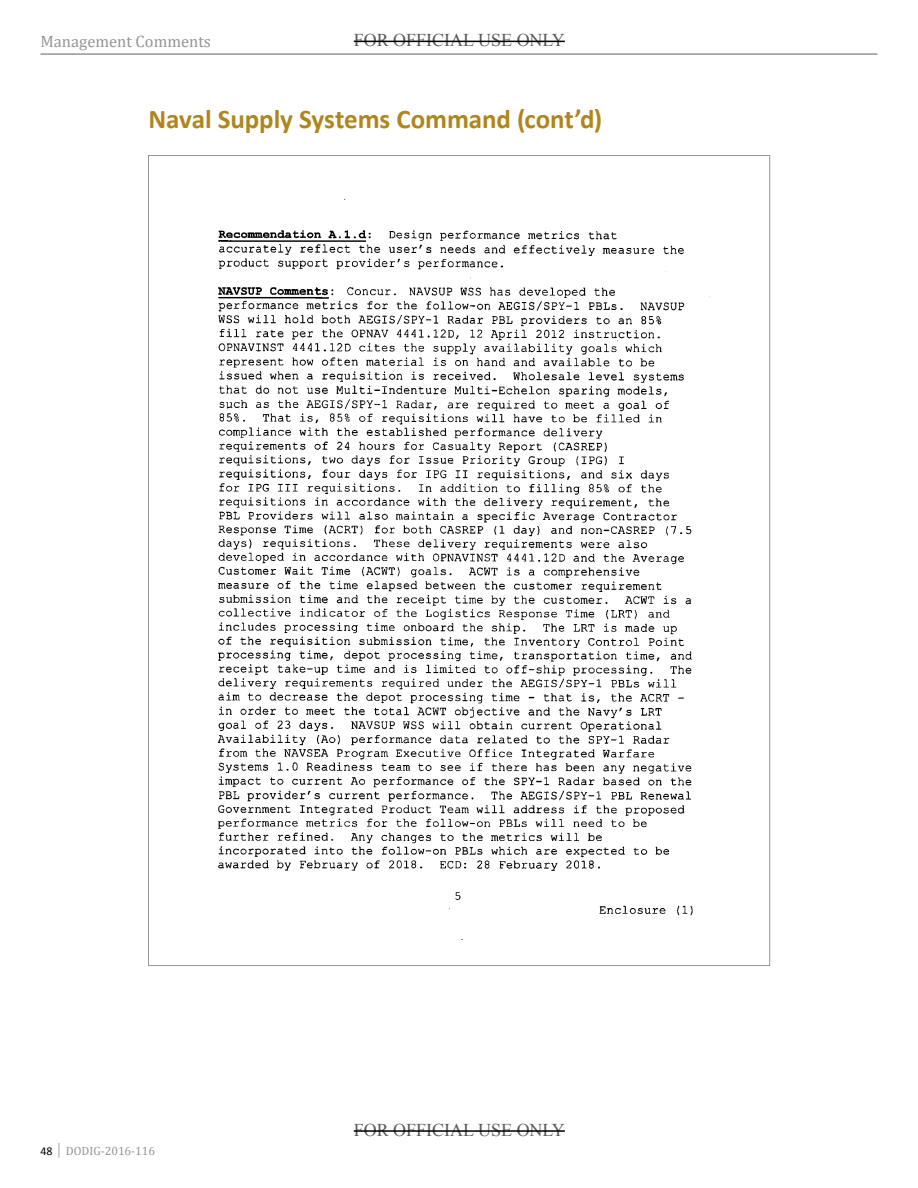
<style>
.page{position:relative;width:918px;height:1188px;background:#fff}
.page>*{position:absolute;margin:0;border:0;box-sizing:border-box;transform-origin:0 0}
.Heading_2{font:700 27px "Calibri";letter-spacing:-.005em;color:#b0851e}
.t1{font:18px "Times New Roman";color:#58595b}
.t2{font:16.5px "Cambria";color:#939598}
.t3{font:12px "Cambria";color:#939598}
.s1{font-family:"Calibri";color:#000}
</style>
<div class="page">
<hr style="left:40px;top:53px;width:838px;height:2px;background:#939598">
<img style="left:217px;top:199px;width:493px;height:741px">
<hr style="left:354px;top:41px;width:211px;height:1px;background:#000">
<hr style="left:354px;top:1130px;width:211px;height:2px;background:#000">
<p class="t2" style="left:40px;top:31px;width:172px">Management Comments</p>
<p class="t1" style="left:354px;top:28px;width:213px">FOR OFFICIAL USE ONLY</p>
<p class="Heading_2" style="left:148px;top:100px;width:455px">Naval Supply Systems Command (cont’d)</p>
<p class="t3" style="left:40px;top:1143px;width:116px"><span class="s1">48</span> │ DODIG-2016-116</p>
<p class="t1" style="left:354px;top:1117px;width:213px">FOR OFFICIAL USE ONLY</p>
</div>
